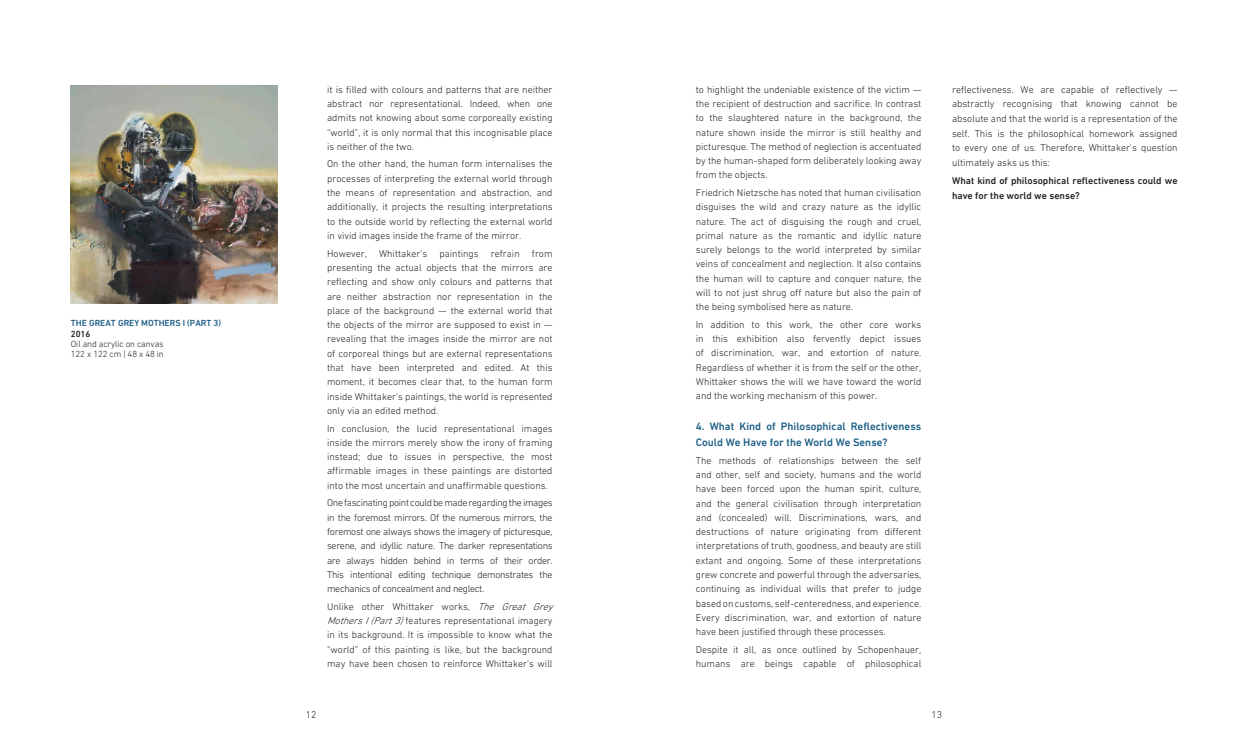
<style>
.page{position:relative;width:1248px;height:738px;background:#fff}
.page>*{position:absolute;margin:0;border:0;box-sizing:border-box;transform-origin:0 0}
.t1{font:500 11px/16.3px "DIN Next LT Pro";color:#1a5d85}
.t2{font:300 10px/14.3px "DIN Next LT Pro";color:#231f20;text-align:justify}
.t3{font:500 10px/14.6px "DIN Next LT Pro";color:#231f20}
.t4{font:300 9px "DIN Next LT Pro";letter-spacing:-.01em;color:#231f20}
.t5{font:500 9px "DIN Next LT Pro";color:#1a5d85}
.t6{font:500 9px "DIN Next LT Pro";color:#231f20}
.s1{font-style:italic}
</style>
<div class="page">
<img style="left:71px;top:85px;width:206px;height:218px">
<p class="t5" style="left:71px;top:317px;width:152px">THE GREAT GREY MOTHERS I (PART 3)</p>
<p class="t6" style="left:71px;top:328px;width:21px">2016</p>
<p class="t4" style="left:71px;top:338px;width:94px">Oil and acrylic on canvas</p>
<p class="t4" style="left:71px;top:349px;width:94px">122 x 122 cm | 48 x 48 in</p>
<p class="t2" style="left:327px;top:82px;width:227px">it is filled with colours and patterns that are neither abstract nor representational. Indeed, when one admits not knowing about some corporeally existing “world”, it is only normal that this incognisable place is neither of the two.</p>
<p class="t2" style="left:327px;top:157px;width:227px">On the other hand, the human form internalises the processes of interpreting the external world through the means of representation and abstraction, and additionally, it projects the resulting interpretations to the outside world by reflecting the external world in vivid images inside the frame of the mirror.</p>
<p class="t2" style="left:327px;top:246px;width:227px">However, Whittaker’s paintings refrain from presenting the actual objects that the mirrors are reflecting and show only colours and patterns that are neither abstraction nor representation in the place of the background — the external world that the objects of the mirror are supposed to exist in — revealing that the images inside the mirror are not of corporeal things but are external representations that have been interpreted and edited. At this moment, it becomes clear that, to the human form inside Whittaker’s paintings, the world is represented only via an edited method.</p>
<p class="t2" style="left:327px;top:420px;width:227px">In conclusion, the lucid representational images inside the mirrors merely show the irony of framing instead; due to issues in perspective, the most affirmable images in these paintings are distorted into the most uncertain and unaffirmable questions.</p>
<p class="t2" style="left:327px;top:495px;width:227px">One fascinating point could be made regarding the images in the foremost mirrors. Of the numerous mirrors, the foremost one always shows the imagery of picturesque, serene, and idyllic nature. The darker representations are always hidden behind in terms of their order.<br>This intentional editing technique demonstrates the mechanics of concealment and neglect.</p>
<p class="t2" style="left:327px;top:598px;width:231px;text-align:left">Unlike other Whittaker works, <span class="s1">The Great Grey MothersI(Part3)</span>features representational imagery in its background. It is impossible to know what the “world” of this painting is like, but the background may have been chosen to reinforce Whittaker’s will</p>
<p class="t2" style="left:695px;top:82px;width:227px">to highlight the undeniable existence of the victim — the recipient of destruction and sacrifice. In contrast to the slaughtered nature in the background, the nature shown inside the mirror is still healthy and picturesque. The method of neglection is accentuated by the human-shaped form deliberately looking away from the objects.</p>
<p class="t2" style="left:695px;top:185px;width:227px">Friedrich Nietzsche has noted that human civilisation disguises the wild and crazy nature as the idyllic nature. The act of disguising the rough and cruel, primal nature as the romantic and idyllic nature surely belongs to the world interpreted by similar veins of concealment and neglection. It also contains the human will to capture and conquer nature, the will to not just shrug off nature but also the pain of the being symbolised here as nature.</p>
<p class="t2" style="left:695px;top:317px;width:227px">In addition to this work, the other core works in this exhibition also fervently depict issues of discrimination, war, and extortion of nature.<br>Regardless of whether it is from the self or the other, Whittaker shows the will we have toward the world and the working mechanism of this power.</p>
<p class="t1" style="left:695px;top:417px;width:227px">4. What Kind of Philosophical Reflectiveness<br>Could We Have for the World We Sense?</p>
<p class="t2" style="left:695px;top:452px;width:227px">The methods of relationships between the self and other, self and society, humans and the world have been forced upon the human spirit, culture, and the general civilisation through interpretation and (concealed) will. Discriminations, wars, and destructions of nature originating from different interpretations of truth, goodness, and beauty are still extant and ongoing. Some of these interpretations grew concrete and powerful through the adversaries, continuing as individual wills that prefer to judge based on customs, self-centeredness, and experience.<br>Every discrimination, war, and extortion of nature have been justified through these processes.</p>
<p class="t2" style="left:695px;top:641px;width:227px">Despite it all, as once outlined by Schopenhauer, humans are beings capable of philosophical</p>
<p class="t2" style="left:951px;top:82px;width:227px;line-height:14.6px">reflectiveness. We are capable of reflectively — abstractly recognising that knowing cannot be absolute and that the world is a representation of the self. This is the philosophical homework assigned to every one of us. Therefore, Whittaker’s question ultimately asks us this:</p>
<p class="t3" style="left:951px;top:173px;width:227px">What kind of philosophical reflectiveness could we have for the world we sense?</p>
<p class="t2" style="left:306px;top:706px;width:12px">12</p>
<p class="t2" style="left:931px;top:706px;width:12px">13</p>
</div>
